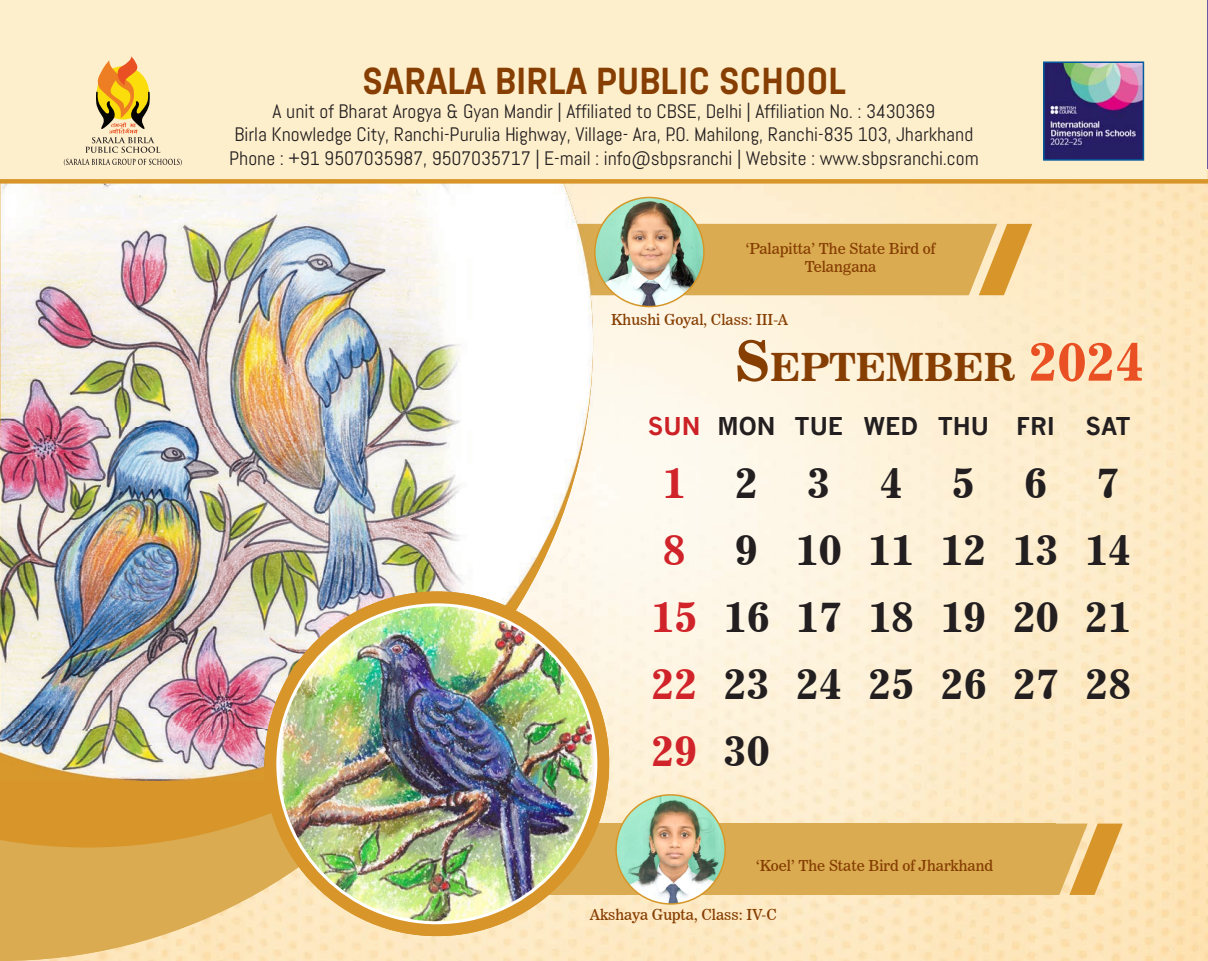
<style>
.page{position:relative;width:1208px;height:961px;background:#fff}
.page>*{position:absolute;margin:0;border:0;box-sizing:border-box;transform-origin:0 0}
.t1{font:43.5px/67.1px "News 706 BT Bold C";color:#231f20}
.t2{font:38.25px "News 706 BT Bold C";color:#863e02}
.t3{font:700 37.5px "Abel Pro";color:#863e02}
.t4{font:700 24px "News Gothic";color:#231f20}
.t5{font:19.5px/23.4px "Abel Pro";color:#231f20;text-align:center}
.t6{font:15px/18px "News 706 BT Roman C";color:#863e02;text-align:center}
.s1{font-size:54.75px}
.s2{font-size:54.75px;color:#e95124}
.s3{color:#cc2126}
.s4{color:#d1232a}
</style>
<div class="page">
<img style="left:570px;top:168px;width:638px;height:793px">
<svg style="left:593px;top:224px;width:439px;height:71px;background:#dcad56"></svg>
<svg style="left:596px;top:824px;width:526px;height:71px;background:#dbac54"></svg>
<svg style="left:0;top:847px;width:570px;height:114px;background:#e8c37d"></svg>
<svg style="left:0;top:780px;width:278px;height:67px;background:#d8982f"></svg>
<div style="left:560px;top:529px;width:33px;height:76px;background:#fef8eb"></div>
<img style="left:0;top:168px;width:323px;height:612px">
<img style="left:323px;top:184px;width:270px;height:345px">
<img style="left:323px;top:528px;width:217px;height:77px">
<img style="left:539px;top:528px;width:18px;height:41px">
<div style="left:264px;top:591px;width:345px;height:345px;background:#d8962a;border-radius:172px"></div>
<img style="left:278px;top:605px;width:318px;height:318px">
<div style="left:1px;top:0;width:1206px;height:181px;background:#feefcc"></div>
<div style="left:0;top:179px;width:1208px;height:5px;background:#d8962a"></div>
<svg style="left:64px;top:159px;width:118px;height:7px"></svg>
<svg style="left:85px;top:56px;width:75px;height:97px"></svg>
<img style="left:1046px;top:64px;width:95px;height:94px">
<div style="left:1043px;top:61px;width:101px;height:100px;border:2px solid #015b9e"></div>
<img style="left:616px;top:795px;width:109px;height:109px;border-radius:55px">
<div style="left:615px;top:794px;width:111px;height:111px;border:2px solid #d69628;border-radius:50%"></div>
<img style="left:595px;top:197px;width:109px;height:110px;border-radius:55px">
<div style="left:594px;top:197px;width:110px;height:110px;border:2px solid #d69628;border-radius:50%"></div>
<h3 class="t3" style="left:362px;top:55px;width:485px">SARALA BIRLA PUBLIC SCHOOL</h3>
<p class="t5" style="left:229px;top:100px;width:751px">A unit of Bharat Arogya &amp; Gyan Mandir | Affiliated to CBSE, Delhi | Affiliation No. : 3430369<br>Birla Knowledge City, Ranchi-Purulia Highway, Village- Ara, P.O. Mahilong, Ranchi-835 103, Jharkhand<br>Phone : +91 9507035987, 9507035717 | E-mail : info@sbpsranchi | Website : www.sbpsranchi.com</p>
<p class="t6" style="left:746px;top:240px;width:191px">‘Palapitta’ The State Bird of<br>Telangana</p>
<p class="t6" style="left:611px;top:311px;width:178px">Khushi Goyal, Class: III-A</p>
<h2 class="t2" style="left:735px;top:344px;width:411px"><span class="s1">S</span>EPTEMBER <span class="s2">2024</span></h2>
<p class="t4" style="left:648px;top:411px;width:409px"><span class="s3">SUN</span> MON TUE WED THU FRI</p>
<p class="t4" style="left:1085px;top:411px;width:47px">SAT</p>
<h1 class="t1" style="left:651px;top:448px;width:481px"><span class="s4">1</span>234567<br><span class="s4">8</span> 9 1011121314<br><span class="s4">15</span> 16 17 18 19 20 21<br><span class="s4">22</span> 23 24 25 26 27 28<br><span class="s4">29</span> 30</h1>
<p class="t6" style="left:756px;top:856px;width:238px">‘Koel’ The State Bird of Jharkhand</p>
<p class="t6" style="left:590px;top:906px;width:189px">Akshaya Gupta, Class: IV-C</p>
</div>
